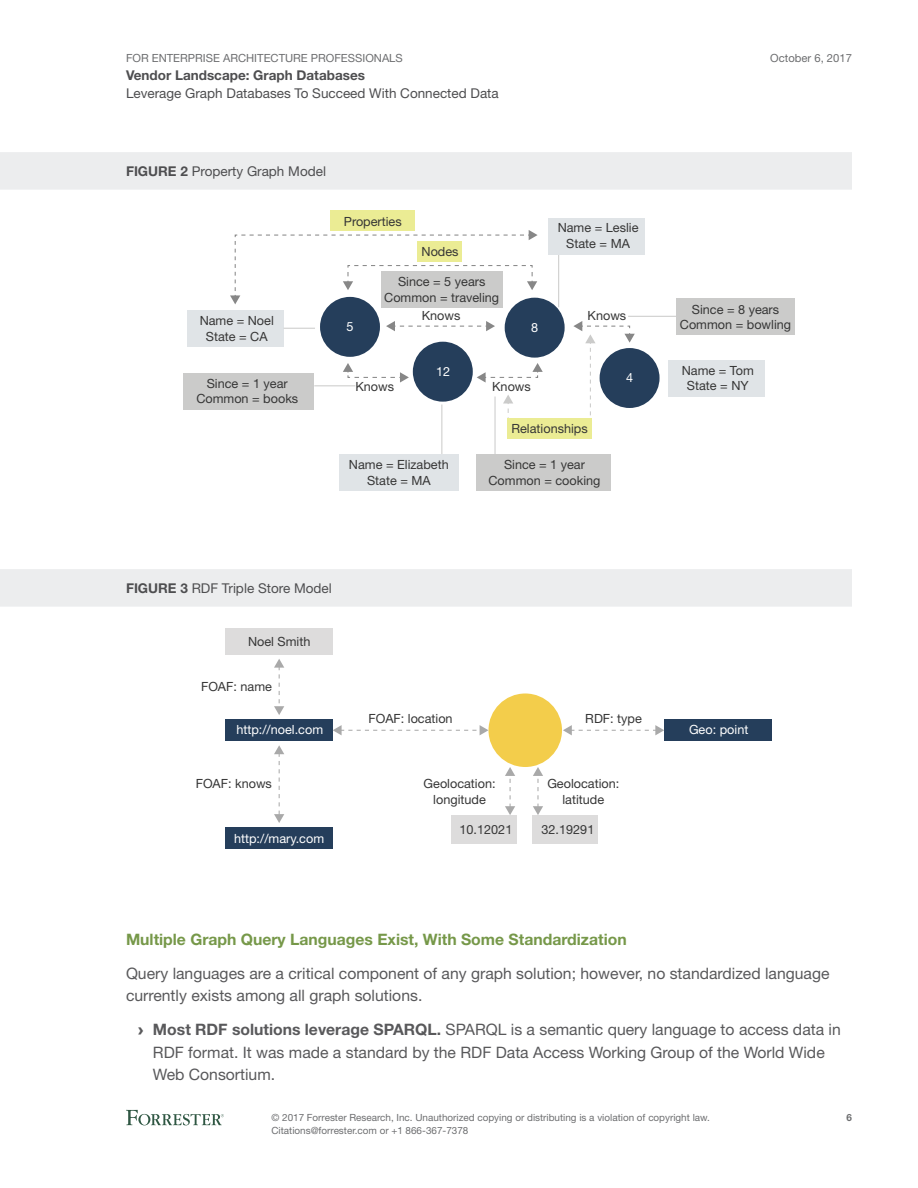
<style>
.page{position:relative;width:918px;height:1188px;background:#fff}
.page>*{position:absolute;margin:0;border:0;box-sizing:border-box;transform-origin:0 0}
.t1{font:15.75px/22.5px "Helvetica Neue LT Std";color:#59595b}
.t2{font:700 15.75px "Helvetica Neue LT Std";color:#769849}
.t3{font:13.5px "Helvetica Neue LT Std";color:#4e4e50}
.t4{font:700 13.5px "Helvetica Neue LT Std";color:#4e4e50}
.t5{font:12.6px/15.5px "Helvetica Neue LT Std";color:#363636;text-align:center}
.t6{font:12.6px "Helvetica Neue LT Std";color:#fff}
.t7{font:11.25px "Helvetica Neue LT Std";color:#6d6e70}
.t8{font:9.9px/12.8px "Helvetica Neue LT Std";color:#6d6e70}
.t9{font:700 9.9px "Helvetica Neue LT Std";color:#6d6e70}
.s1{font-weight:700}
.s2{font-family:"Arial";font-weight:900}
</style>
<div class="page">
<svg style="left:126px;top:1110px;width:98px;height:15px"></svg>
<div style="left:0;top:152px;width:852px;height:38px;background:#ecedee"></div>
<div style="left:505px;top:298px;width:60px;height:60px;background:#253e5b;border-radius:50%"></div>
<div style="left:600px;top:348px;width:60px;height:60px;background:#253e5b;border-radius:50%"></div>
<div style="left:320px;top:297px;width:60px;height:60px;background:#253e5b;border-radius:50%"></div>
<div style="left:413px;top:342px;width:60px;height:60px;background:#253e5b;border-radius:50%"></div>
<hr style="left:441px;top:405px;width:1px;height:49px;background:#cbcbca">
<hr style="left:558px;top:250px;width:1px;height:57px;background:#cbcbca">
<svg style="left:503px;top:395px;width:10px;height:23px"></svg>
<div style="left:507px;top:418px;width:84px;height:21px;background:#ebec94"></div>
<div style="left:330px;top:211px;width:84px;height:20px;background:#ebec94"></div>
<div style="left:676px;top:298px;width:119px;height:36px;background:#cbcbca"></div>
<div style="left:381px;top:271px;width:122px;height:36px;background:#cbcbca"></div>
<div style="left:183px;top:373px;width:131px;height:36px;background:#cbcbca"></div>
<div style="left:477px;top:454px;width:134px;height:36px;background:#cbcbca"></div>
<div style="left:187px;top:310px;width:97px;height:36px;background:#e0e4e7"></div>
<div style="left:339px;top:454px;width:120px;height:36px;background:#e0e4e7"></div>
<div style="left:548px;top:218px;width:97px;height:36px;background:#e0e4e7"></div>
<div style="left:668px;top:360px;width:97px;height:37px;background:#e0e4e7"></div>
<svg style="left:386px;top:321px;width:109px;height:10px"></svg>
<svg style="left:343px;top:363px;width:66px;height:20px"></svg>
<svg style="left:477px;top:363px;width:66px;height:20px"></svg>
<svg style="left:573px;top:321px;width:62px;height:116px"></svg>
<svg style="left:230px;top:230px;width:308px;height:74px"></svg>
<hr style="left:628px;top:316px;width:48px;height:1px;background:#cbcbca">
<hr style="left:314px;top:385px;width:41px;height:1px;background:#cbcbca">
<hr style="left:495px;top:397px;width:1px;height:57px;background:#cbcbca">
<hr style="left:284px;top:328px;width:31px;height:1px;background:#cbcbca">
<div style="left:0;top:569px;width:852px;height:38px;background:#ecedee"></div>
<div style="left:532px;top:815px;width:66px;height:28px;background:#dddcdc"></div>
<div style="left:226px;top:719px;width:107px;height:22px;background:#253e5b"></div>
<div style="left:664px;top:719px;width:107px;height:22px;background:#253e5b"></div>
<div style="left:226px;top:827px;width:107px;height:22px;background:#253e5b"></div>
<div style="left:226px;top:628px;width:107px;height:27px;background:#dddcdc"></div>
<div style="left:451px;top:815px;width:66px;height:28px;background:#dddcdc"></div>
<svg style="left:274px;top:659px;width:10px;height:56px"></svg>
<svg style="left:274px;top:745px;width:10px;height:78px"></svg>
<div style="left:489px;top:693px;width:73px;height:74px;background:#f3cd4b;border-radius:50%"></div>
<svg style="left:333px;top:725px;width:156px;height:10px"></svg>
<svg style="left:563px;top:725px;width:101px;height:10px"></svg>
<svg style="left:505px;top:767px;width:10px;height:48px"></svg>
<svg style="left:533px;top:767px;width:10px;height:48px"></svg>
<p class="t7" style="left:126px;top:51px;width:278px">For Enterprise Architecture Professionals</p>
<p class="t4" style="left:126px;top:67px;width:241px">Vendor Landscape: Graph Databases</p>
<p class="t3" style="left:126px;top:85px;width:374px">Leverage Graph Databases To Succeed With Connected Data</p>
<p class="t3" style="left:126px;top:163px;width:202px"><span class="s1">FIGURE 2</span> Property Graph Model</p>
<p class="t5" style="left:200px;top:313px;width:76px">Name = Noel<br>State = CA</p>
<p class="t5" style="left:196px;top:376px;width:103px">Since = 1 year<br>Common = books</p>
<p class="t5" style="left:344px;top:213px;width:59px">Properties</p>
<p class="t5" style="left:422px;top:244px;width:39px">Nodes</p>
<p class="t5" style="left:384px;top:274px;width:117px">Since = 5 years<br>Common = traveling</p>
<p class="t5" style="left:558px;top:220px;width:82px">Name = Leslie<br>State = MA</p>
<p class="t5" style="left:422px;top:308px;width:40px">Knows</p>
<p class="t5" style="left:588px;top:308px;width:40px">Knows</p>
<p class="t6" style="left:346px;top:319px;width:9px">5</p>
<p class="t6" style="left:531px;top:320px;width:9px">8</p>
<p class="t6" style="left:436px;top:364px;width:16px">12</p>
<p class="t5" style="left:355px;top:379px;width:40px">Knows</p>
<p class="t5" style="left:492px;top:379px;width:40px">Knows</p>
<p class="t5" style="left:349px;top:457px;width:101px">Name = Elizabeth<br>State = MA</p>
<p class="t5" style="left:512px;top:421px;width:78px">Relationships</p>
<p class="t5" style="left:489px;top:457px;width:113px">Since = 1 year<br>Common = cooking</p>
<p class="t6" style="left:626px;top:370px;width:9px">4</p>
<p class="t3" style="left:126px;top:580px;width:207px"><span class="s1">FIGURE 3</span> RDF Triple Store Model</p>
<p class="t5" style="left:248px;top:634px;width:64px">Noel Smith</p>
<p class="t5" style="left:201px;top:679px;width:72px">FOAF: name</p>
<p class="t6" style="left:236px;top:722px;width:88px">http://noel.com</p>
<p class="t5" style="left:196px;top:776px;width:78px">FOAF: knows</p>
<p class="t6" style="left:234px;top:831px;width:92px">http://mary.com</p>
<p class="t5" style="left:369px;top:710px;width:86px">FOAF: location</p>
<p class="t5" style="left:424px;top:776px;width:73px">Geolocation: longitude</p>
<p class="t5" style="left:585px;top:710px;width:58px">RDF: type</p>
<p class="t5" style="left:547px;top:776px;width:73px">Geolocation: latitude</p>
<p class="t5" style="left:460px;top:821px;width:54px">10.12021</p>
<p class="t5" style="left:542px;top:821px;width:54px">32.19291</p>
<p class="t7" style="left:770px;top:51px;width:83px">October 6, 2017</p>
<p class="t5" style="left:680px;top:301px;width:113px">Since = 8 years<br>Common = bowling</p>
<p class="t5" style="left:682px;top:362px;width:74px">Name = Tom<br>State = NY</p>
<p class="t6" style="left:689px;top:722px;width:61px">Geo: point</p>
<p class="t2" style="left:126px;top:930px;width:502px">Multiple Graph Query Languages Exist, With Some Standardization</p>
<p class="t1" style="left:126px;top:962px;width:705px">Query languages are a critical component of any graph solution; however, no standardized language currently exists among all graph solutions.</p>
<p class="t1" style="left:153px;top:1018px;width:689px;text-indent:-15px"><span class="s2">›</span> <span class="s1">Most RDF solutions leverage SPARQL.</span> SPARQL is a semantic query language to access data in<br>RDF format. It was made a standard by the RDF Data Access Working Group of the World Wide<br>Web Consortium.</p>
<p class="t8" style="left:272px;top:1111px;width:440px">© 2017 Forrester Research, I nc. Unauthorized copying or distributing is a violation of copyright law.<br>Citations@forrester.com or +1 866-367-7378</p>
<p class="t9" style="left:846px;top:1112px;width:7px">6</p>
</div>
